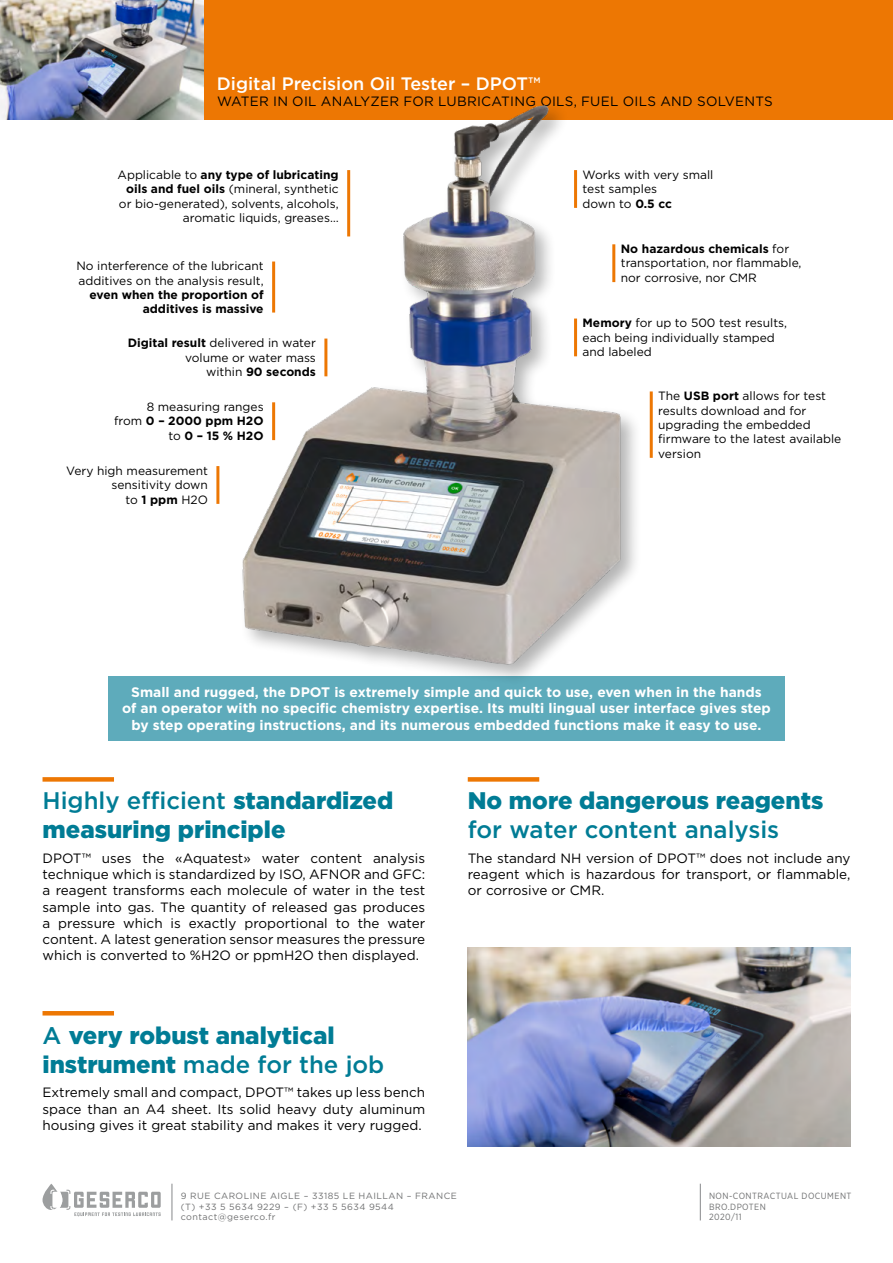
<style>
.page{position:relative;width:893px;height:1263px;background:#fff}
.page>*{position:absolute;margin:0;border:0;box-sizing:border-box;transform-origin:0 0}
.t1{font:900 24px/28.8px "Gotham Pro";color:#007c95}
.t2{font:500 24px "Gotham Pro";color:#007c95}
.t3{font:500 18px "Gotham Pro";color:#fff}
.t4{font:700 13.8px/16.5px "Gotham Pro";color:#fff;text-align:center}
.t5{font:13.5px/16.2px "Gotham Pro";color:#000;text-align:justify}
.t6{font:13.5px "Gotham Pro";letter-spacing:.02em;color:#000}
.t7{font:12px/14.4px "Gotham Pro";color:#000}
.t8{font:700 12px/14.4px "Gotham Pro";color:#000;text-align:right}
.t9{font:9px/10.8px "Gotham Pro";letter-spacing:.05em;color:#707172}
.t10{font:9px/10.8px "Gotham Narrow";letter-spacing:.05em;color:#707172}
.s1{font-weight:700}
.s2{font-weight:500}
</style>
<div class="page">
<hr style="left:172px;top:1184px;width:1px;height:36px;background:#87888a">
<hr style="left:700px;top:1184px;width:1px;height:36px;background:#87888a">
<img style="left:0;top:0;width:204px;height:119px">
<div style="left:204px;top:0;width:689px;height:119px;background:#ed7703"></div>
<svg style="left:43px;top:1184px;width:118px;height:32px"></svg>
<div style="left:108px;top:676px;width:676px;height:64px;background:#5eabbb"></div>
<div style="left:239px;top:101px;width:404px;height:585px;background:#000;opacity:.3"></div>
<img style="left:241px;top:105px;width:386px;height:563px">
<img style="left:468px;top:947px;width:382px;height:199px">
<div style="left:43px;top:777px;width:71px;height:5px;background:#ed7703"></div>
<hr style="left:43px;top:1011px;width:71px;height:4px;background:#ed7703">
<div style="left:468px;top:777px;width:71px;height:5px;background:#ed7703"></div>
<hr style="left:347px;top:170px;width:3px;height:66px;background:#ed7703">
<hr style="left:574px;top:170px;width:3px;height:38px;background:#ed7703">
<hr style="left:612px;top:244px;width:3px;height:38px;background:#ed7703">
<hr style="left:574px;top:319px;width:3px;height:37px;background:#ed7703">
<hr style="left:272px;top:261px;width:3px;height:52px;background:#ed7703">
<hr style="left:324px;top:339px;width:3px;height:37px;background:#ed7703">
<hr style="left:272px;top:402px;width:3px;height:38px;background:#ed7703">
<hr style="left:216px;top:466px;width:3px;height:38px;background:#ed7703">
<hr style="left:650px;top:391px;width:3px;height:67px;background:#ed7703">
<h2 class="t3" style="left:217px;top:74px;width:325px">Digital Precision Oil Tester – DPOT™</h2>
<p class="t6" style="left:217px;top:94px;width:557px">WATER IN OIL ANALYZER FOR LUBRICATING OILS, FUEL OILS AND SOLVENTS</p>
<p class="t7" style="left:118px;top:167px;width:223px;text-align:right">Applicable to <span class="s1">any type of lubricating oils and fuel oils</span> (mineral, synthetic or bio-generated), solvents, alcohols, aromatic liquids, greases…</p>
<p class="t7" style="left:583px;top:167px;width:132px">Works with very small test samples<br>down to <span class="s1">0.5 cc</span></p>
<p class="t7" style="left:621px;top:242px;width:182px"><span class="s1">No hazardous chemicals</span> for transportation, nor flammable, nor corrosive, nor CMR</p>
<p class="t7" style="left:583px;top:316px;width:206px"><span class="s1">Memory</span> for up to 500 test results, each being individually stamped and labeled</p>
<p class="t7" style="left:76px;top:259px;width:189px">No interference of the lubricant additives on the analysis result,</p>
<p class="t8" style="left:89px;top:287px;width:176px">even when the proportion of additives is massive</p>
<p class="t7" style="left:128px;top:336px;width:190px;text-align:right"><span class="s1">Digital result</span> delivered in water volume or water mass<br>within <span class="s1">90 seconds</span></p>
<p class="t7" style="left:114px;top:400px;width:151px;text-align:right">8 measuring ranges<br>from <span class="s1">0 – 2000 ppm H2O </span>to <span class="s1">0 – 15 % H2O</span></p>
<p class="t7" style="left:66px;top:463px;width:143px;text-align:right">Very high measurement sensitivity down<br>to <span class="s1">1 ppm</span> H2O</p>
<p class="t7" style="left:658px;top:389px;width:185px">The <span class="s1">USB port</span> allows for test results download and for upgrading the embedded firmware to the latest available version</p>
<p class="t4" style="left:122px;top:683px;width:650px">Small and rugged, the DPOT is extremely simple and quick to use, even when in the hands<br>of an operator with no specific chemistry expertise. Its multi lingual user interface gives step by step operating instructions, and its numerous embedded functions make it easy to use.</p>
<h1 class="t1" style="left:43px;top:786px;width:352px"><span class="s2">Highly efficient</span> standardized measuring principle</h1>
<p class="t5" style="left:43px;top:850px;width:384px">DPOT™ uses the «Aquatest» water content analysis technique which is standardized by ISO, AFNOR and GFC: a reagent transforms each molecule of water in the test sample into gas. The quantity of released gas produces a pressure which is exactly proportional to the water content. A latest generation sensor measures the pressure which is converted to %H2O or ppmH2O then displayed.</p>
<h1 class="t1" style="left:43px;top:1020px;width:343px"><span class="s2">A</span> very robust analytical instrument <span class="s2">made for the job</span></h1>
<p class="t5" style="left:43px;top:1084px;width:384px">Extremely small and compact, DPOT™ takes up less bench space than an A4 sheet. Its solid heavy duty aluminum housing gives it great stability and makes it very rugged.</p>
<h1 class="t1" style="left:468px;top:786px;width:357px">No more dangerous reagents</h1>
<h1 class="t2" style="left:468px;top:816px;width:313px">for water content analysis</h1>
<p class="t5" style="left:468px;top:850px;width:384px">The standard NH version of DPOT™ does not include any reagent which is hazardous for transport, or flammable, or corrosive or CMR.</p>
<p class="t9" style="left:181px;top:1190px;width:278px">9 RUE CAROLINE AIGLE – 33185 LE HAILLAN – FRANCE (T) +33 5 5634 9229 – (F) +33 5 5634 9544 contact@geserco.fr</p>
<p class="t10" style="left:709px;top:1190px;width:144px">NON-CONTRACTUAL DOCUMENT<br>BRO.DPOTEN<br>2020/11</p>
</div>
